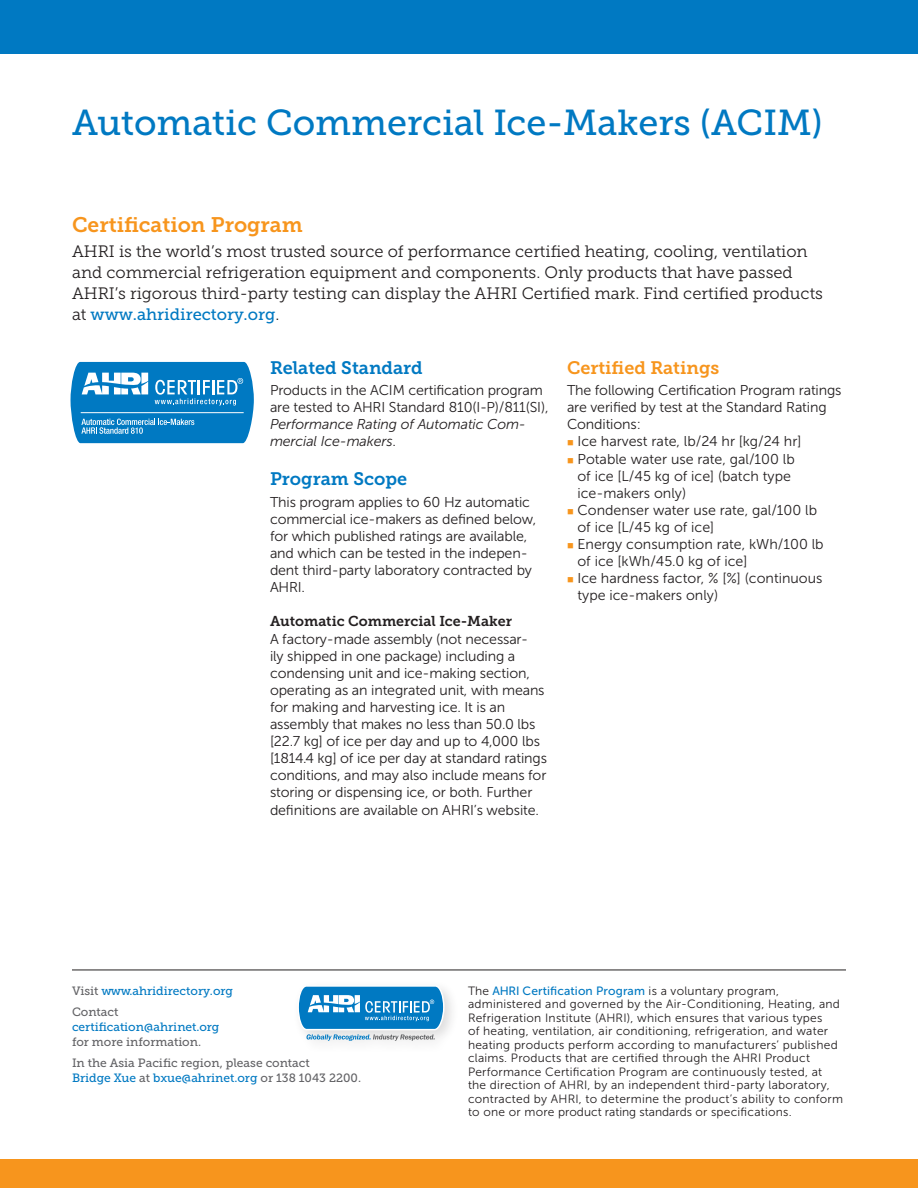
<style>
.page{position:relative;width:918px;height:1188px;background:#fff}
.page>*{position:absolute;margin:0;border:0;box-sizing:border-box;transform-origin:0 0}
.Headline{font:36px "Museo Slab 500";color:#0079c2}
.Deck_Subhead{font:21px "Museo Slab 700";color:#f7951d}
.Subheads_Blue{font:18px "Museo Slab 700";color:#0079c2}
.Subhead_Orange{font:18px "Museo Slab 700";color:#f7951d}
.Deck_text{font:16.5px/21px "Museo Slab 300";color:#231f20}
.Text_body{font:14.25px/17.1px "Museo Sans 300";letter-spacing:-.01em;color:#231f20}
.Subhead_Black{font:14.25px "Museo Slab 700";color:#231f20}
.t1{font:12px/13.5px "Museo Sans 300";letter-spacing:.02em;color:#231f20}
.t2{font:12px/15px "Museo Slab 500";color:#636366}
.t3{font:12px "Museo Slab 500";color:#0079c2}
.s1{font-family:"Museo Slab 500";color:#0079c2}
.s2{font-style:italic}
.s3{color:#636366}
.s4{color:#0079c2}
.s5{font-family:"Museo Sans 500";color:#0079c2}
</style>
<div class="page">
<div style="left:0;top:0;width:918px;height:54px;background:#0079c2"></div>
<div style="left:0;top:1159px;width:918px;height:29px;background:#f7951d"></div>
<svg style="left:70px;top:361px;width:184px;height:83px;background:#3192cd"></svg>
<svg style="left:298px;top:986px;width:147px;height:55px"></svg>
<hr style="left:72px;top:970px;width:774px;height:1px;background:#231f20">
<p class="Headline" style="left:72px;top:103px;width:752px">Automatic Commercial Ice-Makers (ACIM)</p>
<p class="Deck_Subhead" style="left:72px;top:213px;width:232px">Certification Program</p>
<p class="Deck_text" style="left:72px;top:241px;width:753px">AHRI is the world’s most trusted source of performance certified heating, cooling, ventilation and commercial refrigeration equipment and components. Only products that have passed AHRI’s rigorous third-party testing can display the AHRI Certified mark. Find certified products at <span class="s1">www.ahridirectory.org</span>.</p>
<p class="Subheads_Blue" style="left:270px;top:357px;width:154px">Related Standard</p>
<p class="Text_body" style="left:270px;top:382px;width:280px">Products in the ACIM certification program are tested to AHRI Standard 810(I-P)/811(SI), <span class="s2">Performance Rating of Automatic Com&shy;mercial Ice-makers</span>.</p>
<p class="Subheads_Blue" style="left:270px;top:469px;width:139px">Program Scope</p>
<p class="Text_body" style="left:270px;top:493px;width:268px">This program applies to 60 Hz automatic commercial ice-makers as defined below, for which published ratings are available, and which can be tested in the indepen&shy;dent third-party laboratory contracted by AHRI.</p>
<p class="Subhead_Black" style="left:270px;top:613px;width:244px">Automatic Commercial Ice-Maker</p>
<p class="Text_body" style="left:270px;top:630px;width:279px">A factory-made assembly (not necessar-<br>ily shipped in one package) including a condensing unit and ice-making section, operating as an integrated unit, with means for making and harvesting ice. It is an assembly that makes no less than 50.0 lbs [22.7 kg] of ice per day and up to 4,000 lbs [1814.4 kg] of ice per day at standard ratings conditions, and may also include means for storing or dispensing ice, or both. Further definitions are available on AHRI’s website.</p>
<p class="Subhead_Orange" style="left:567px;top:357px;width:154px">Certified Ratings</p>
<p class="Text_body" style="left:567px;top:382px;width:276px">The following Certification Program ratings are verified by test at the Standard Rating<br>Conditions:</p>
<p class="Text_body" style="left:578px;top:433px;width:226px">Ice harvest rate, lb/24 hr [kg/24 hr]</p>
<p class="Text_body" style="left:578px;top:450px;width:219px">Potable water use rate, gal/100 lb of ice [L/45 kg of ice] (batch type ice-makers only)</p>
<p class="Text_body" style="left:578px;top:501px;width:241px">Condenser water use rate, gal/100 lb of ice [L/45 kg of ice]</p>
<p class="Text_body" style="left:578px;top:536px;width:248px">Energy consumption rate, kWh/100 lb of ice [kWh/45.0 kg of ice]</p>
<p class="Text_body" style="left:578px;top:570px;width:247px">Ice hardness factor, % [%] (continuous type ice-makers only)</p>
<p class="t3" style="left:72px;top:984px;width:163px"><span class="s3">Visit</span> www.ahridirectory.org</p>
<p class="t2" style="left:72px;top:1004px;width:149px">Contact <span class="s4">certification@ahrinet.org </span>for more information.</p>
<p class="t2" style="left:72px;top:1055px;width:239px">In the Asia Pacific region, please contact</p>
<p class="t3" style="left:72px;top:1071px;width:291px">Bridge Xue <span class="s3">at</span> bxue@ahrinet.org <span class="s3">or 138 1043 2200.</span></p>
<p class="t1" style="left:468px;top:984px;width:377px">The <span class="s5">AHRI Certification Program</span> is a voluntary program, administered and governed by the Air-Conditioning, Heating, and Refrigeration Institute (AHRI), which ensures that various types<br>of heating, ventilation, air conditioning, refrigeration, and water heating products perform according to manufacturers’ published claims. Products that are certified through the AHRI Product Performance Certification Program are continuously tested, at the direction of AHRI, by an independent third-party laboratory, contracted by AHRI, to determine the product’s ability to conform to one or more product rating standards or specifications.</p>
</div>
